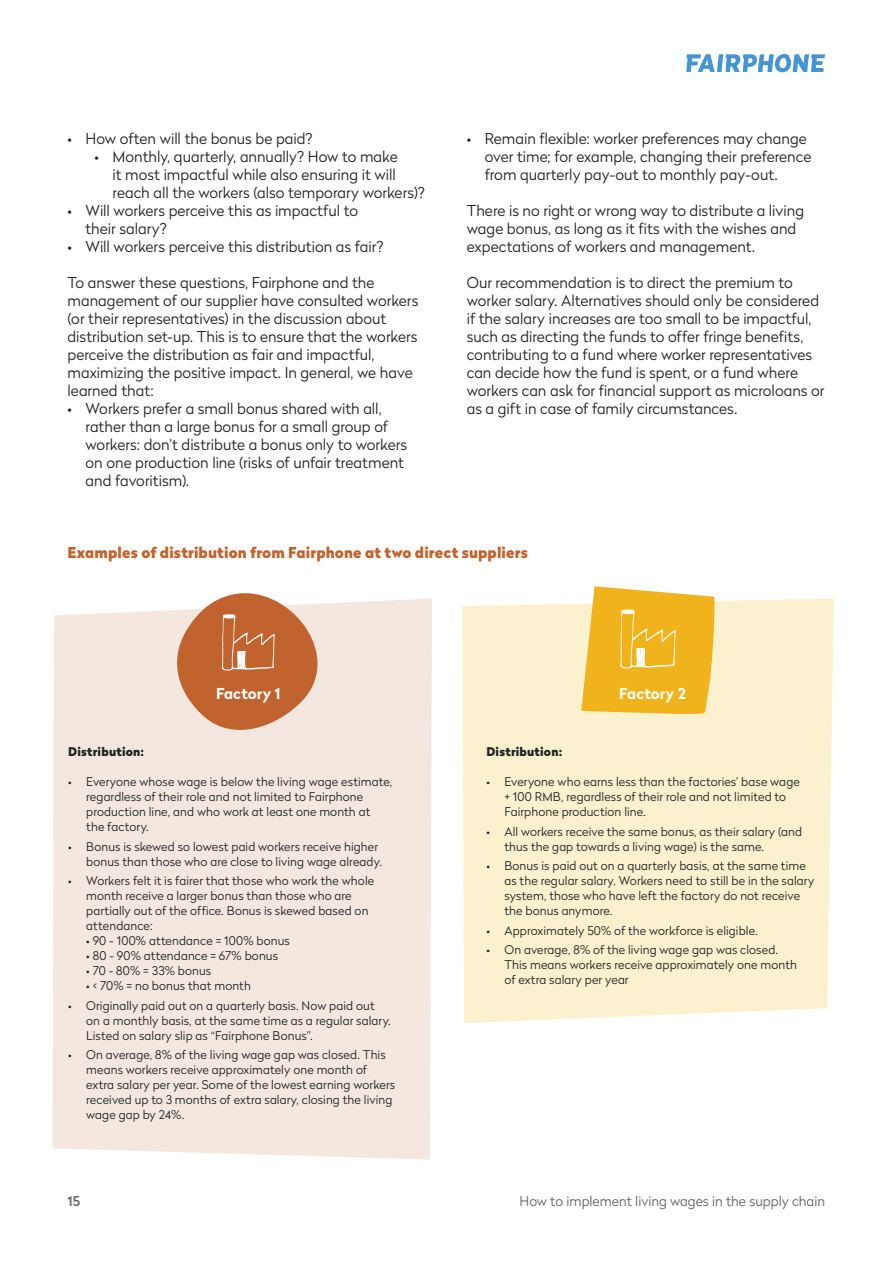
<style>
.page{position:relative;width:893px;height:1263px;background:#fff}
.page>*{position:absolute;margin:0;border:0;box-sizing:border-box;transform-origin:0 0}
.t1{font:300 15px/18px "Radikal";color:#232323}
.t2{font:900 15px "Radikal";letter-spacing:.01em;color:#c0632e}
.t3{font:700 15px "Radikal";letter-spacing:.01em;color:#fff}
.t4{font:300 13.5px "Radikal";color:#636466}
.t5{font:500 13.5px "Radikal";color:#636466}
.t6{font:300 12px/15px "Radikal";letter-spacing:.01em;color:#232323}
.t7{font:900 12px "Radikal";letter-spacing:.02em;color:#232323}
</style>
<div class="page">
<svg style="left:686px;top:54px;width:139px;height:18px"></svg>
<div style="left:53px;top:599px;width:379px;height:561px;background:#f4e7df"></div>
<div style="left:462px;top:599px;width:372px;height:424px;background:#fbf1ce"></div>
<svg style="left:168px;top:593px;width:175px;height:150px;background:#d8a080"></svg>
<svg style="left:581px;top:586px;width:133px;height:128px;background:#f2bd39"></svg>
<p class="t1" style="left:68px;top:129px;width:247px">• How often will the bonus be paid?</p>
<p class="t1" style="left:112px;top:147px;width:314px;text-indent:-18px">• Monthly, quarterly, annually? How to make<br>it most impactful while also ensuring it will reach all the workers (also temporary workers)?</p>
<p class="t1" style="left:86px;top:201px;width:274px;text-indent:-18px">• Will workers perceive this as impactful to their salary?</p>
<p class="t1" style="left:68px;top:237px;width:317px">• Will workers perceive this distribution as fair?</p>
<p class="t1" style="left:68px;top:273px;width:352px">To answer these questions, Fairphone and the management of our supplier have consulted workers (or their representatives) in the discussion about distribution set-up. This is to ensure that the workers perceive the distribution as fair and impactful, maximizing the positive impact. In general, we have learned that:</p>
<p class="t1" style="left:86px;top:399px;width:323px;text-indent:-18px">• Workers prefer a small bonus shared with all, rather than a large bonus for a small group of workers: don’t distribute a bonus only to workers on one production line (risks of unfair treatment and favoritism).</p>
<p class="t1" style="left:485px;top:129px;width:328px;text-indent:-18px">• Remain flexible: worker preferences may change over time; for example, changing their preference from quarterly pay-out to monthly pay-out.</p>
<p class="t1" style="left:467px;top:201px;width:339px">There is no right or wrong way to distribute a living wage bonus, as long as it fits with the wishes and expectations of workers and management.</p>
<p class="t1" style="left:467px;top:273px;width:359px">Our recommendation is to direct the premium to worker salary. Alternatives should only be considered if the salary increases are too small to be impactful, such as directing the funds to offer fringe benefits, contributing to a fund where worker representatives can decide how the fund is spent, or a fund where workers can ask for financial support as microloans or as a gift in case of family circumstances.</p>
<p class="t2" style="left:68px;top:542px;width:462px">Examples of distribution from Fairphone at two direct suppliers</p>
<p class="t3" style="left:216px;top:683px;width:64px">Factory 1</p>
<p class="t3" style="left:619px;top:683px;width:68px">Factory 2</p>
<p class="t7" style="left:68px;top:743px;width:77px">Distribution:</p>
<p class="t6" style="left:86px;top:774px;width:308px;text-indent:-18px">• Everyone whose wage is below the living wage estimate, regardless of their role and not limited to Fairphone production line, and who work at least one month at<br>the factory.</p>
<p class="t6" style="left:86px;top:838px;width:297px;text-indent:-18px">• Bonus is skewed so lowest paid workers receive higher bonus than those who are close to living wage already.</p>
<p class="t6" style="left:86px;top:873px;width:289px;text-indent:-18px">• Workers felt it is fairer that those who work the whole month receive a larger bonus than those who are partially out of the office. Bonus is skewed based on attendance:</p>
<p class="t6" style="left:86px;top:933px;width:205px">• 90 - 100% attendance = 100% bonus</p>
<p class="t6" style="left:86px;top:948px;width:193px">• 80 - 90% attendance = 67% bonus</p>
<p class="t6" style="left:86px;top:963px;width:126px">• 70 - 80% = 33% bonus</p>
<p class="t6" style="left:86px;top:978px;width:166px">• &lt; 70% = no bonus that month</p>
<p class="t6" style="left:86px;top:997px;width:306px;text-indent:-18px">• Originally paid out on a quarterly basis. Now paid out on a monthly basis, at the same time as a regular salary.<br>Listed on salary slip as “Fairphone Bonus”.</p>
<p class="t6" style="left:86px;top:1047px;width:310px;text-indent:-18px">• On average, 8% of the living wage gap was closed. This means workers receive approximately one month of extra salary per year. Some of the lowest earning workers received up to 3 months of extra salary, closing the living wage gap by 24%.</p>
<p class="t7" style="left:486px;top:743px;width:77px">Distribution:</p>
<p class="t6" style="left:504px;top:774px;width:297px;text-indent:-18px">• Everyone who earns less than the factories’ base wage + 100 RMB, regardless of their role and not limited to<br>Fairphone production line.</p>
<p class="t6" style="left:504px;top:823px;width:299px;text-indent:-18px">• All workers receive the same bonus, as their salary (and thus the gap towards a living wage) is the same.</p>
<p class="t6" style="left:504px;top:858px;width:311px;text-indent:-18px">• Bonus is paid out on a quarterly basis, at the same time as the regular salary. Workers need to still be in the salary system, those who have left the factory do not receive the bonus anymore.</p>
<p class="t6" style="left:486px;top:922px;width:273px">• Approximately 50% of the workforce is eligible.</p>
<p class="t6" style="left:504px;top:942px;width:294px;text-indent:-18px">• On average, 8% of the living wage gap was closed.<br>This means workers receive approximately one month of extra salary per year</p>
<p class="t5" style="left:68px;top:1191px;width:14px">15</p>
<p class="t4" style="left:520px;top:1192px;width:307px">How to implement living wages in the supply chain</p>
</div>
